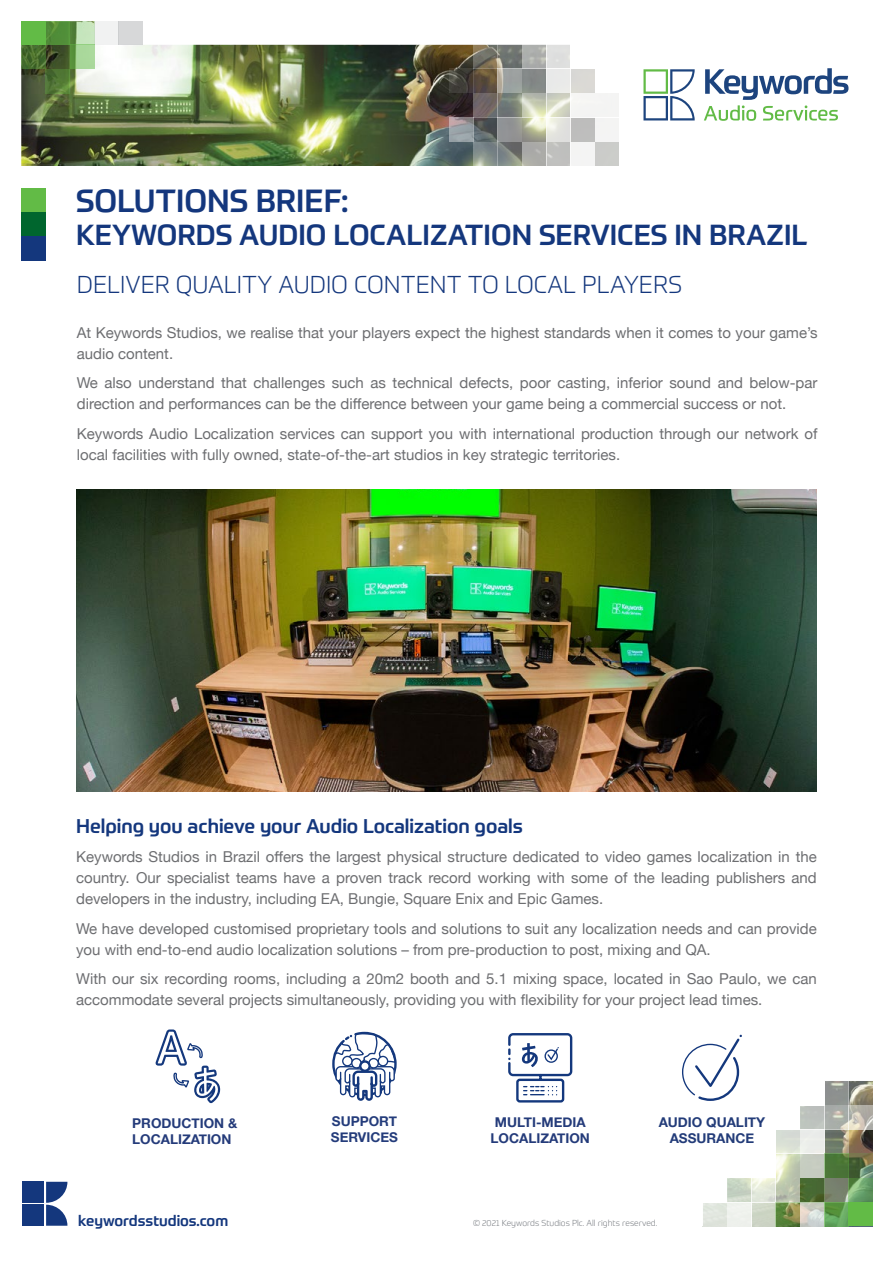
<style>
.page{position:relative;width:893px;height:1263px;background:#fff}
.page>*{position:absolute;margin:0;border:0;box-sizing:border-box;transform-origin:0 0}
.t1{font:500 31.5px "Prometo";color:#14377d}
.t2{font:500 28.5px "Prometo";color:#14377d}
.t3{font:300 24px "Prometo";color:#14377d}
.t4{font:500 19.5px "Prometo";color:#14377d}
.t5{font:15px/21px "Helvetica Neue";color:#6d6e71}
.t6{font:500 15px "Prometo";color:#14377d}
.t7{font:700 13.5px/16px "Helvetica Neue";color:#243b7a}
.t8{font:700 13.5px/16px "Helvetica Neue";color:#233c79;text-align:center}
.t9{font:700 13.5px/16px "Helvetica Neue";color:#243c7b}
.t10{font:300 8.55px "Prometo";color:#797d82}
</style>
<div class="page">
<div style="left:23px;top:1205px;width:21px;height:21px;background:#14377d"></div>
<div style="left:23px;top:1182px;width:21px;height:21px;background:#14377d"></div>
<svg style="left:46px;top:1182px;width:21px;height:44px"></svg>
<img style="left:21px;top:44px;width:428px;height:122px">
<div style="left:595px;top:93px;width:24px;height:24px;background:#f4f4f3"></div>
<div style="left:595px;top:117px;width:24px;height:25px;background:#f4f4f3"></div>
<div style="left:595px;top:142px;width:24px;height:24px;background:#cbccca"></div>
<div style="left:571px;top:69px;width:24px;height:24px;background:#dad9d5"></div>
<div style="left:571px;top:93px;width:24px;height:24px;background:#f5f5f3"></div>
<div style="left:571px;top:117px;width:24px;height:25px;background:#bebdbd"></div>
<div style="left:571px;top:142px;width:24px;height:24px;background:#f4f4f4"></div>
<div style="left:546px;top:44px;width:25px;height:25px;background:#dfdfdf"></div>
<div style="left:546px;top:69px;width:25px;height:24px;background:#e9eae9"></div>
<svg style="left:546px;top:93px;width:24px;height:24px"></svg>
<svg style="left:546px;top:117px;width:25px;height:25px"></svg>
<div style="left:546px;top:142px;width:25px;height:24px;background:#bfc0be"></div>
<svg style="left:522px;top:44px;width:24px;height:25px"></svg>
<div style="left:522px;top:69px;width:24px;height:24px;background:#858a88"></div>
<svg style="left:522px;top:93px;width:24px;height:24px"></svg>
<svg style="left:522px;top:117px;width:24px;height:25px"></svg>
<div style="left:522px;top:142px;width:24px;height:24px;background:#ababa7"></div>
<svg style="left:498px;top:44px;width:24px;height:25px"></svg>
<svg style="left:498px;top:69px;width:24px;height:24px"></svg>
<svg style="left:498px;top:93px;width:24px;height:24px"></svg>
<div style="left:498px;top:117px;width:24px;height:25px;background:#929394"></div>
<svg style="left:498px;top:142px;width:24px;height:24px"></svg>
<svg style="left:473px;top:44px;width:25px;height:25px"></svg>
<svg style="left:473px;top:69px;width:25px;height:24px"></svg>
<svg style="left:473px;top:93px;width:25px;height:24px"></svg>
<svg style="left:473px;top:117px;width:25px;height:25px"></svg>
<svg style="left:473px;top:142px;width:25px;height:24px"></svg>
<svg style="left:449px;top:44px;width:24px;height:25px"></svg>
<svg style="left:449px;top:69px;width:24px;height:24px"></svg>
<svg style="left:449px;top:93px;width:24px;height:24px"></svg>
<svg style="left:449px;top:117px;width:24px;height:25px"></svg>
<svg style="left:449px;top:142px;width:24px;height:24px"></svg>
<div style="left:21px;top:21px;width:25px;height:24px;background:#62bb46"></div>
<svg style="left:46px;top:21px;width:24px;height:24px"></svg>
<svg style="left:70px;top:21px;width:24px;height:24px"></svg>
<svg style="left:21px;top:45px;width:25px;height:24px"></svg>
<svg style="left:46px;top:45px;width:24px;height:24px"></svg>
<svg style="left:70px;top:45px;width:24px;height:24px"></svg>
<svg style="left:21px;top:69px;width:25px;height:24px"></svg>
<svg style="left:46px;top:69px;width:24px;height:24px"></svg>
<svg style="left:70px;top:69px;width:24px;height:24px"></svg>
<div style="left:94px;top:21px;width:25px;height:24px;background:#f1f2f2"></div>
<div style="left:119px;top:21px;width:24px;height:24px;background:#d7d8d9"></div>
<svg style="left:643px;top:69px;width:52px;height:51px"></svg>
<svg style="left:704px;top:68px;width:144px;height:53px"></svg>
<div style="left:21px;top:188px;width:24px;height:24px;background:#62bb46"></div>
<div style="left:21px;top:212px;width:24px;height:24px;background:#00662e"></div>
<div style="left:21px;top:236px;width:24px;height:24px;background:#14377d"></div>
<img style="left:76px;top:489px;width:741px;height:302px">
<svg style="left:155px;top:1029px;width:66px;height:74px"></svg>
<svg style="left:332px;top:1031px;width:65px;height:70px"></svg>
<svg style="left:508px;top:1033px;width:65px;height:70px"></svg>
<svg style="left:682px;top:1034px;width:191px;height:192px"></svg>
<h1 class="t1" style="left:76px;top:181px;width:273px">SOLUTIONS BRIEF:</h1>
<h2 class="t2" style="left:76px;top:217px;width:733px">KEYWORDS AUDIO LOCALIZATION SERVICES IN BRAZIL</h2>
<h3 class="t3" style="left:77px;top:270px;width:607px">DELIVER QUALITY AUDIO CONTENT TO LOCAL PLAYERS</h3>
<p class="t5" style="left:77px;top:323px;width:742px">At Keywords Studios, we realise that your players expect the highest standards when it comes to your game’s audio content.</p>
<p class="t5" style="left:77px;top:373px;width:742px">We also understand that challenges such as technical defects, poor casting, inferior sound and below-par direction and performances can be the difference between your game being a commercial success or not.</p>
<p class="t5" style="left:77px;top:424px;width:742px">Keywords Audio Localization services can support you with international production through our network of local facilities with fully owned, state-of-the-art studios in key strategic territories.</p>
<h3 class="t4" style="left:76px;top:814px;width:448px">Helping you achieve your Audio Localization goals</h3>
<p class="t5" style="left:76px;top:847px;width:742px;text-align:justify">Keywords Studios in Brazil offers the largest physical structure dedicated to video games localization in the country. Our specialist teams have a proven track record working with some of the leading publishers and developers in the industry, including EA, Bungie, Square Enix and Epic Games.</p>
<p class="t5" style="left:76px;top:919px;width:742px">We have developed customised proprietary tools and solutions to suit any localization needs and can provide you with end-to-end audio localization solutions – from pre-production to post, mixing and QA.</p>
<p class="t5" style="left:76px;top:969px;width:742px">With our six recording rooms, including a 20m2 booth and 5.1 mixing space, located in Sao Paulo, we can accommodate several projects simultaneously, providing you with flexibility for your project lead times.</p>
<p class="t7" style="left:132px;top:1115px;width:107px">PRODUCTION &amp;<br>LOCALIZATION</p>
<p class="t9" style="left:331px;top:1114px;width:69px">SUPPORT<br>SERVICES</p>
<p class="t7" style="left:491px;top:1114px;width:101px;text-align:center">MULTI-MEDIA<br>LOCALIZATION</p>
<p class="t8" style="left:659px;top:1114px;width:108px">AUDIO QUALITY<br>ASSURANCE</p>
<p class="t6" style="left:78px;top:1211px;width:151px">keywordsstudios.com</p>
<p class="t10" style="left:473px;top:1218px;width:186px">© 2021 Keywords Studios Plc. All rights reserved.</p>
</div>
